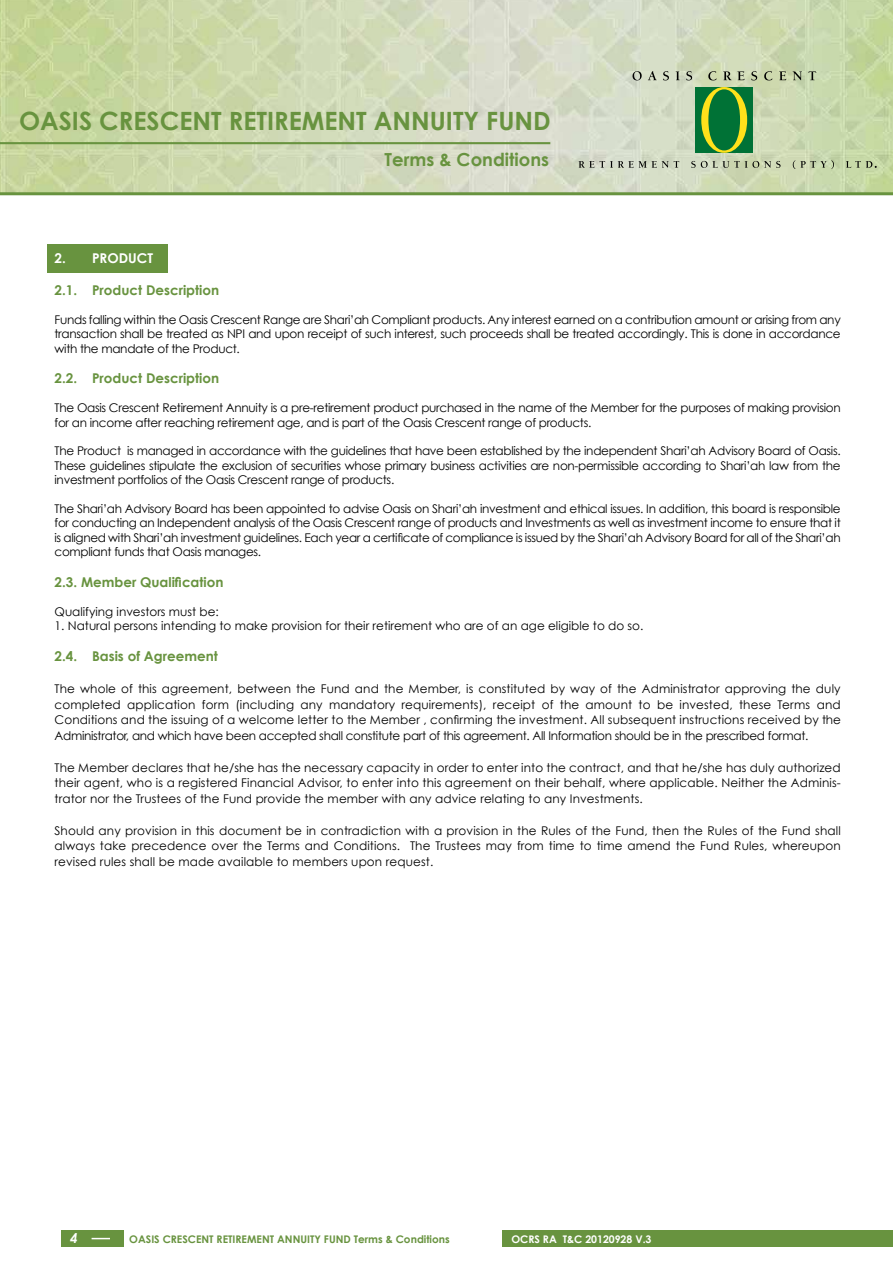
<style>
.page{position:relative;width:893px;height:1263px;background:#fff}
.page>*{position:absolute;margin:0;border:0;box-sizing:border-box;transform-origin:0 0}
.t1{font:700 25.2px "Century Gothic";color:#68933f}
.t2{font:700 18px "Century Gothic";color:#68933f}
.t3{font:700 13.5px "Century Gothic";color:#68933f}
.t4{font:700 13.5px "Century Gothic";color:#fff}
.t5{font:italic 700 13.5px "Century Gothic";color:#fff}
.t6{font:12px/14.4px "Century Gothic";letter-spacing:-.025em;color:#000;text-align:justify}
.t7{font:12px "Century Gothic";color:#000}
.t8{font:700 10.5px "Century Gothic";color:#68933f}
.t9{font:700 10.5px "Century Gothic";color:#fff}
</style>
<div class="page">
<img style="left:0;top:0;width:893px;height:192px">
<div style="left:61px;top:1230px;width:63px;height:17px;background:#68933f"></div>
<svg style="left:92px;top:1238px;width:18px;height:1px"></svg>
<hr style="left:0;top:192px;width:893px;height:3px;background:#68933f">
<div style="left:502px;top:1230px;width:391px;height:17px;background:#68933f"></div>
<hr style="left:0;top:142px;width:550px;height:2px;background:#68933f">
<div style="left:695px;top:87px;width:58px;height:66px;background:#007236"></div>
<svg style="left:632px;top:71px;width:10px;height:9px"></svg>
<svg style="left:648px;top:71px;width:9px;height:9px"></svg>
<svg style="left:663px;top:71px;width:6px;height:9px"></svg>
<svg style="left:676px;top:71px;width:4px;height:9px"></svg>
<svg style="left:686px;top:71px;width:6px;height:9px"></svg>
<svg style="left:708px;top:71px;width:8px;height:9px"></svg>
<svg style="left:723px;top:71px;width:8px;height:9px"></svg>
<svg style="left:737px;top:71px;width:8px;height:9px"></svg>
<svg style="left:751px;top:71px;width:6px;height:9px"></svg>
<svg style="left:764px;top:71px;width:8px;height:9px"></svg>
<svg style="left:779px;top:71px;width:7px;height:9px"></svg>
<svg style="left:793px;top:71px;width:9px;height:9px"></svg>
<svg style="left:808px;top:71px;width:8px;height:9px"></svg>
<svg style="left:701px;top:87px;width:46px;height:66px"></svg>
<svg style="left:579px;top:161px;width:100px;height:7px"></svg>
<svg style="left:691px;top:161px;width:89px;height:7px"></svg>
<svg style="left:793px;top:160px;width:41px;height:9px"></svg>
<svg style="left:846px;top:161px;width:31px;height:7px"></svg>
<div style="left:47px;top:244px;width:121px;height:28px;background:#68933f"></div>
<h1 class="t1" style="left:19px;top:105px;width:533px">OASIS CRESCENT RETIREMENT ANNUITY FUND</h1>
<h2 class="t2" style="left:385px;top:148px;width:166px">Terms &amp; Conditions</h2>
<p class="t4" style="left:55px;top:249px;width:100px">2. PRODUCT</p>
<p class="t3" style="left:55px;top:282px;width:166px">2.1. Product Description</p>
<p class="t6" style="left:55px;top:312px;width:788px">Funds falling within the Oasis Crescent Range are Shari’ah Compliant products. Any interest earned on a contribution amount or arising from any transaction shall be treated as NPI and upon receipt of such interest, such proceeds shall be treated accordingly. This is done in accordance with the mandate of the Product.</p>
<p class="t3" style="left:55px;top:370px;width:166px">2.2. Product Description</p>
<p class="t6" style="left:55px;top:400px;width:788px">The Oasis Crescent Retirement Annuity is a pre-retirement product purchased in the name of the Member for the purposes of making provision for an income after reaching retirement age, and is part of the Oasis Crescent range of products.</p>
<p class="t6" style="left:55px;top:444px;width:788px">The Product is managed in accordance with the guidelines that have been established by the independent Shari’ah Advisory Board of Oasis.<br>These guidelines stipulate the exclusion of securities whose primary business activities are non-permissible according to Shari’ah law from the investment portfolios of the Oasis Crescent range of products.</p>
<p class="t6" style="left:55px;top:501px;width:788px">The Shari’ah Advisory Board has been appointed to advise Oasis on Shari’ah investment and ethical issues. In addition, this board is responsible for conducting an Independent analysis of the Oasis Crescent range of products and Investments as well as investment income to ensure that it is aligned with Shari’ah investment guidelines. Each year a certificate of compliance is issued by the Shari’ah Advisory Board for all of the Shari’ah compliant funds that Oasis manages.</p>
<p class="t3" style="left:55px;top:573px;width:171px">2.3. Member Qualification</p>
<p class="t7" style="left:55px;top:604px;width:166px">Qualifying investors must be:</p>
<p class="t7" style="left:55px;top:618px;width:590px">1. Natural persons intending to make provision for their retirement who are of an age eligible to do so.</p>
<p class="t3" style="left:55px;top:648px;width:165px">2.4. Basis of Agreement</p>
<p class="t6" style="left:55px;top:680px;width:788px;line-height:15.8px">The whole of this agreement, between the Fund and the Member, is constituted by way of the Administrator approving the duly completed application form (including any mandatory requirements), receipt of the amount to be invested, these Terms and Conditions and the issuing of a welcome letter to the Member , confirming the investment. All subsequent instructions received by the Administrator, and which have been accepted shall constitute part of this agreement. All Information should be in the prescribed format.</p>
<p class="t6" style="left:55px;top:759px;width:788px;line-height:15.8px">The Member declares that he/she has the necessary capacity in order to enter into the contract, and that he/she has duly authorized their agent, who is a registered Financial Advisor, to enter into this agreement on their behalf, where applicable. Neither the Adminis&shy;trator nor the Trustees of the Fund provide the member with any advice relating to any Investments.</p>
<p class="t6" style="left:55px;top:822px;width:788px;line-height:15.8px">Should any provision in this document be in contradiction with a provision in the Rules of the Fund, then the Rules of the Fund shall always take precedence over the Terms and Conditions. The Trustees may from time to time amend the Fund Rules, whereupon revised rules shall be made available to members upon request.</p>
<p class="t5" style="left:70px;top:1229px;width:9px">4</p>
<p class="t8" style="left:129px;top:1232px;width:322px">OASIS CRESCENT RETIREMENT ANNUITY FUND Terms &amp; Conditions</p>
<p class="t9" style="left:511px;top:1232px;width:142px">OCRS RA T&amp;C 20120928 V.3</p>
</div>
